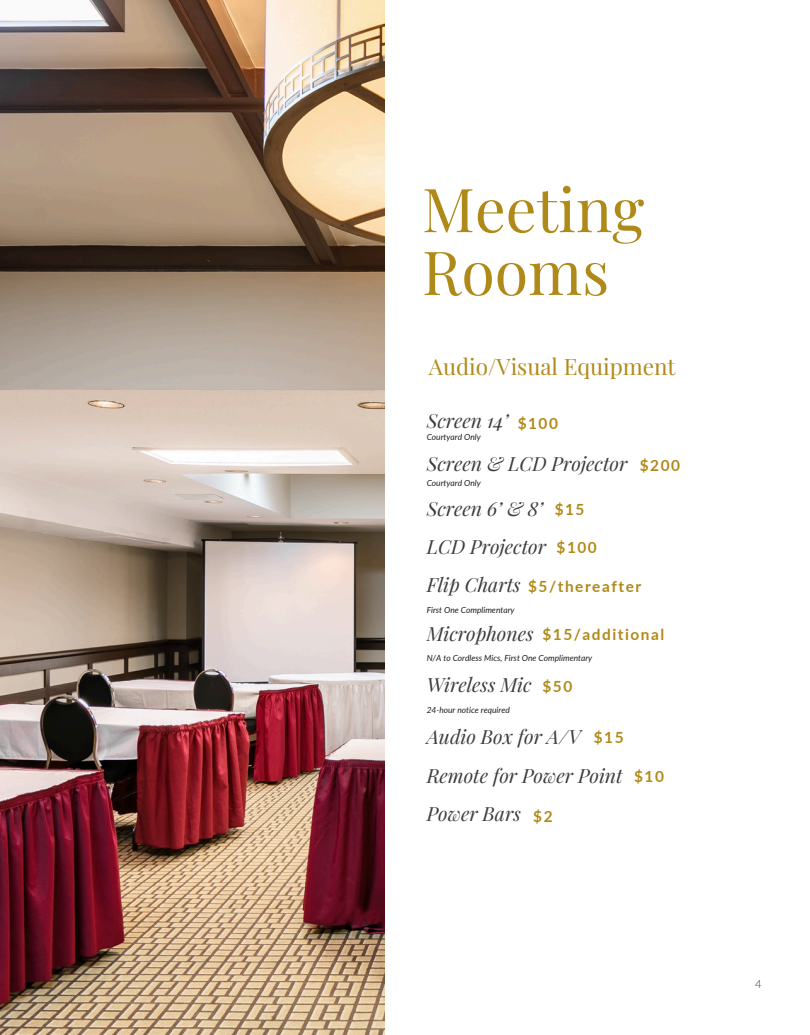
<style>
.page{position:relative;width:810px;height:1035px;background:#fff}
.page>*{position:absolute;margin:0;border:0;box-sizing:border-box;transform-origin:0 0}
.t1{font:60.88px/62.8px "Playfair Display";color:#b08a19}
.t2{font:22.5px "Playfair Display";color:#b08a19}
.t3{font:italic 19.5px "Playfair Display";color:#3c3c3b}
.t4{font:700 15.38px "Lato";letter-spacing:.1em;color:#b08a19}
.t5{font:300 11.25px "Lato";color:#3a3634}
.t6{font:italic 8.38px "Lato";color:#1d1d1b}
</style>
<div class="page">
<img style="left:0;top:0;width:384px;height:1035px">
<h2 class="t1" style="left:422px;top:176px;width:224px">Meeting<br>Rooms</h2>
<h1 class="t2" style="left:429px;top:351px;width:248px">Audio/Visual Equipment</h1>
<p class="t3" style="left:427px;top:406px;width:83px">Screen 14’</p>
<p class="t6" style="left:427px;top:431px;width:56px">Courtyard Only</p>
<p class="t3" style="left:427px;top:450px;width:202px">Screen &amp; LCD Projector</p>
<p class="t6" style="left:427px;top:477px;width:56px">Courtyard Only</p>
<p class="t3" style="left:427px;top:495px;width:118px">Screen 6’ &amp; 8’</p>
<p class="t3" style="left:427px;top:533px;width:121px">LCD Projector</p>
<p class="t3" style="left:427px;top:571px;width:95px">Flip Charts</p>
<p class="t6" style="left:427px;top:605px;width:89px">First One Complimentary</p>
<p class="t3" style="left:427px;top:620px;width:108px">Microphones</p>
<p class="t6" style="left:427px;top:653px;width:167px">N/A to Cordless Mics, First One Complimentary</p>
<p class="t3" style="left:427px;top:671px;width:106px">Wireless Mic</p>
<p class="t6" style="left:427px;top:705px;width:85px">24-hour notice required</p>
<p class="t3" style="left:427px;top:723px;width:155px">Audio Box for A/V</p>
<p class="t3" style="left:427px;top:762px;width:198px">Remote for Power Point</p>
<h3 class="t3" style="left:427px;top:800px;width:96px">Power Bars</h3>
<h3 class="t4" style="left:518px;top:414px;width:42px">$100</h3>
<h3 class="t4" style="left:640px;top:456px;width:42px">$200</h3>
<h3 class="t4" style="left:555px;top:500px;width:31px">$15</h3>
<h3 class="t4" style="left:557px;top:538px;width:42px">$100</h3>
<h3 class="t4" style="left:528px;top:576px;width:115px">$5/thereafter</h3>
<h3 class="t4" style="left:542px;top:625px;width:123px">$15/additional</h3>
<h3 class="t4" style="left:542px;top:677px;width:31px">$50</h3>
<h3 class="t4" style="left:594px;top:728px;width:31px">$15</h3>
<h3 class="t4" style="left:634px;top:767px;width:31px">$10</h3>
<p class="t4" style="left:533px;top:807px;width:21px">$2</p>
<p class="t5" style="left:755px;top:977px;width:8px">4</p>
</div>
